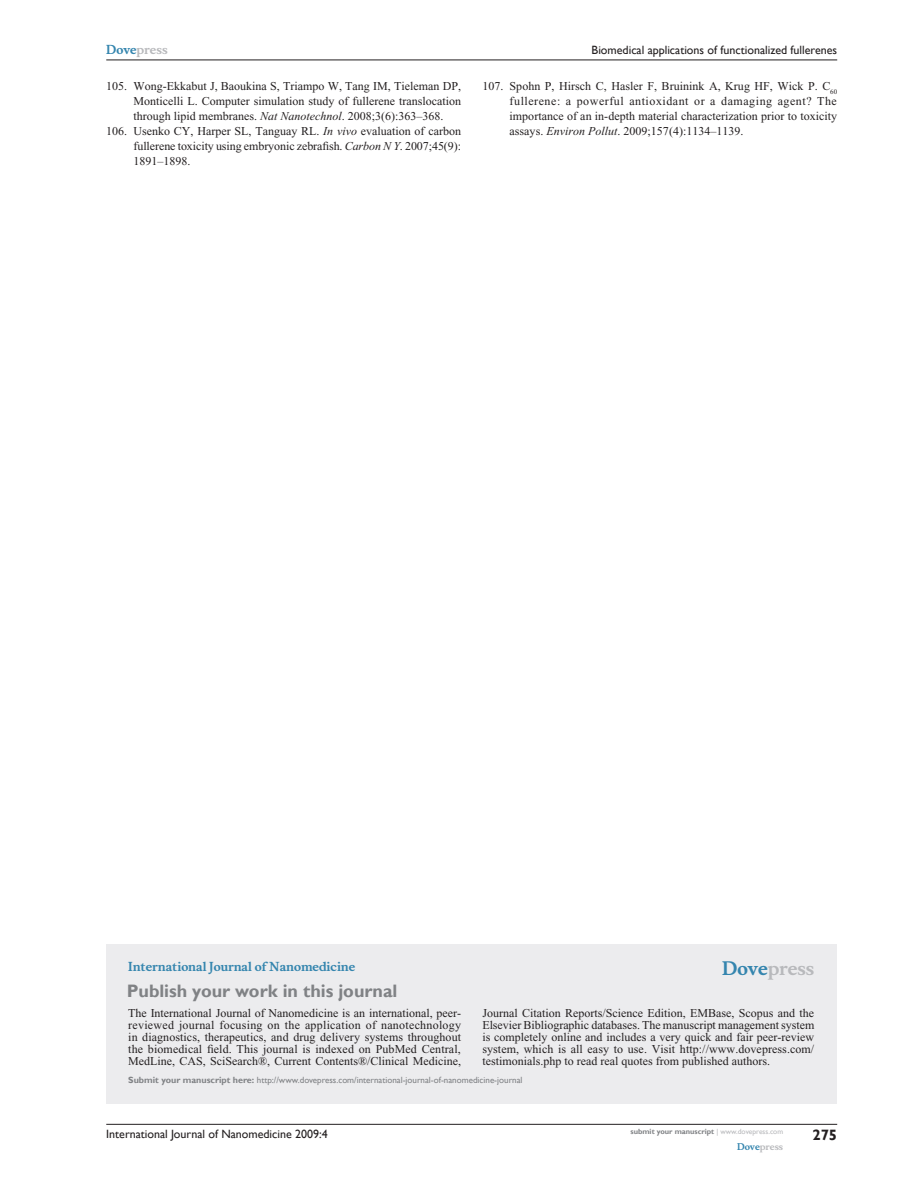
<style>
.page{position:relative;width:918px;height:1188px;background:#fff}
.page>*{position:absolute;margin:0;border:0;box-sizing:border-box;transform-origin:0 0}
.t1{font:700 18px "Gill Sans";color:#808285}
.t2{font:700 18px "Musee";color:#b8b9bc}
.t3{font:700 15px "Gill Sans";color:#231f20}
.t4{font:12px/12px "Times New Roman";color:#231f20;text-align:justify}
.t5{font:12px "Gill Sans";color:#231f20}
.t6{font:700 12px "Musee";color:#3485ae}
.t7{font:700 12px "Musee";color:#b8b9bc}
.t8{font:9px "Gill Sans";color:#808285}
.t9{font:700 9px "Musee";color:#b8b9bc}
.t10{font:700 7.5px "Gill Sans";color:#808285}
.s1{color:#3485ae}
.s2{font-style:italic}
.s3{font-weight:700}
.s4{font-weight:400;color:#b8b9bc}
</style>
<div class="page">
<div style="left:106px;top:944px;width:731px;height:159px;background:#ececee"></div>
<hr style="left:106px;top:1124px;width:731px;height:1px;background:#231f20">
<hr style="left:106px;top:60px;width:731px;height:1px;background:#231f20">
<p class="t7" style="left:106px;top:43px;width:63px"><span class="s1">Dove</span>press</p>
<p class="t5" style="left:592px;top:43px;width:247px">Biomedical applications of functionalized fullerenes</p>
<p class="t4" style="left:106px;top:80px;width:356px">105. Wong-Ekkabut J, Baoukina S, Triampo W, Tang IM, Tieleman DP,</p>
<p class="t4" style="left:134px;top:95px;width:329px">Monticelli L. Computer simulation study of fullerene translocation</p>
<p class="t4" style="left:134px;top:110px;width:311px">through lipid membranes. <span class="s2">Nat Nanotechnol</span>. 2008;3(6):363–368.</p>
<p class="t4" style="left:106px;top:125px;width:356px">106. Usenko CY, Harper SL, Tanguay RL. <span class="s2">In vivo</span> evaluation of carbon</p>
<p class="t4" style="left:134px;top:140px;width:329px">fullerene toxicity using embryonic zebrafish. <span class="s2">Carbon N Y</span>. 2007;45(9):</p>
<p class="t4" style="left:134px;top:155px;width:58px">1891–1898.</p>
<p class="t4" style="left:510px;top:79px;width:329px;line-height:15px;text-indent:-27px">107. Spohn P, Hirsch C, Hasler F, Bruinink A, Krug HF, Wick P. C<sub>60 </sub>fullerene: a powerful antioxidant or a damaging agent? The importance of an in-depth material characterization prior to toxicity assays. <span class="s2">Environ Pollut</span>. 2009;157(4):1134–1139.</p>
<p class="t6" style="left:128px;top:959px;width:228px">International Journal of Nanomedicine</p>
<h1 class="t1" style="left:127px;top:980px;width:272px">Publish your work in this journal</h1>
<h1 class="t2" style="left:722px;top:958px;width:94px"><span class="s1">Dove</span>press</h1>
<p class="t4" style="left:128px;top:1007px;width:334px">The International Journal of Nanomedicine is an international, peer&shy;reviewed journal focusing on the application of nanotechnology in diagnostics, therapeutics, and drug delivery systems throughout the biomedical field. This journal is indexed on PubMed Central, MedLine, CAS, SciSearch®, Current Contents®/Clinical Medicine,</p>
<p class="t4" style="left:482px;top:1007px;width:334px">Journal Citation Reports/Science Edition, EMBase, Scopus and the Elsevier Bibliographic databases. The manuscript management system is completely online and includes a very quick and fair peer-review system, which is all easy to use. Visit http://www.dovepress.com/ testimonials.php to read real quotes from published authors.</p>
<p class="t8" style="left:128px;top:1075px;width:396px"><span class="s3">Submit your manuscript here:</span> http://www.dovepress.com/international-journal-of-nanomedicine-journal</p>
<p class="t5" style="left:106px;top:1127px;width:223px">International Journal of Nanomedicine 2009:4</p>
<p class="t10" style="left:631px;top:1127px;width:154px">submit your manuscript <span class="s4">| www.dovepress.com</span></p>
<p class="t9" style="left:737px;top:1141px;width:48px"><span class="s1">Dove</span>press</p>
<p class="t3" style="left:812px;top:1126px;width:26px">275</p>
</div>
